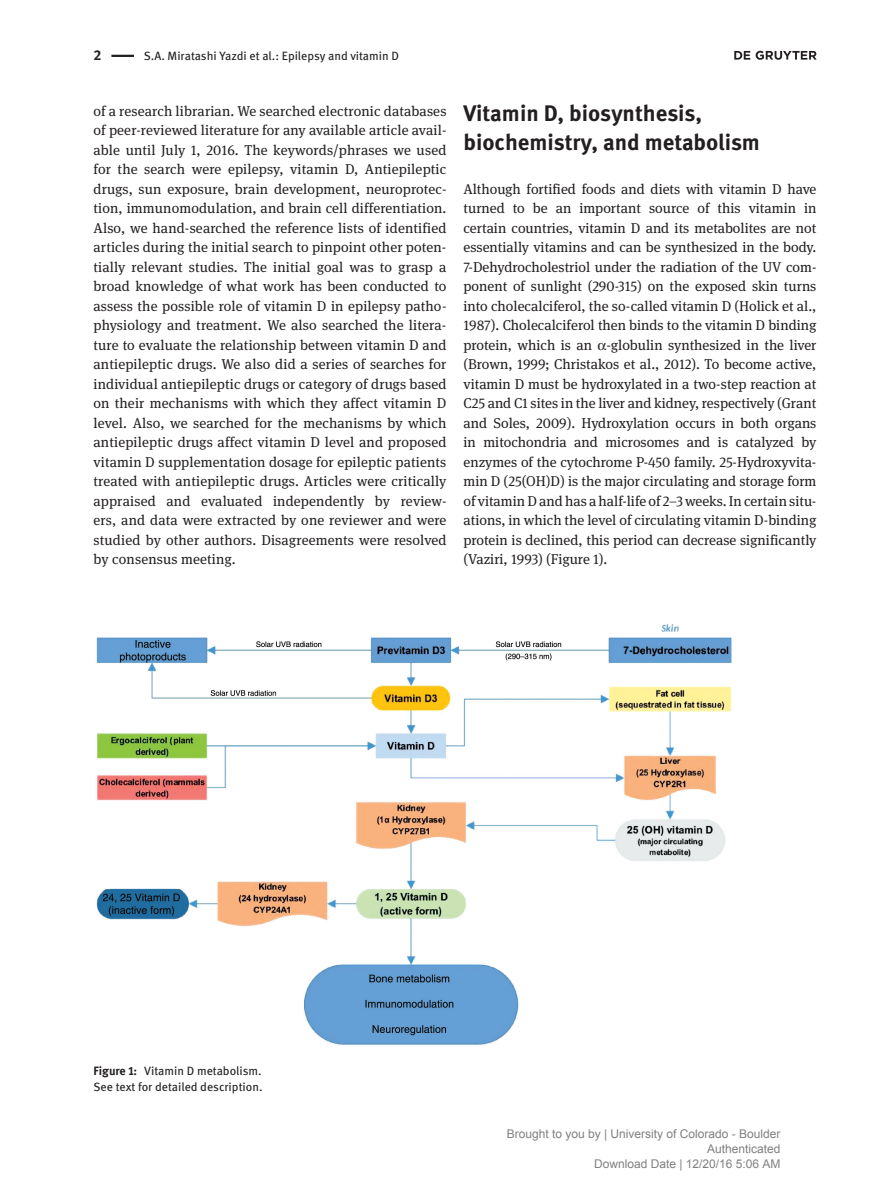
<style>
.page{position:relative;width:893px;height:1191px;background:#fff}
.page>*{position:absolute;margin:0;border:0;box-sizing:border-box;transform-origin:0 0}
.t1{font:700 22.5px/29.2px "DG Meta Science";color:#231f20}
.t2{font:14.25px/19.5px "DG Meta Serif Science";color:#231f20;text-align:justify}
.t3{font:700 14.25px "DG Meta Science";color:#231f20}
.t4{font:12px/16.5px "DG Meta Science";color:#231f20}
.t5{font:12px/15px "Arial";color:#808080;text-align:right}
.s1{font-weight:700}
</style>
<div class="page">
<hr style="left:111px;top:55px;width:23px;height:2px;background:#231f20">
<img style="left:96px;top:624px;width:635px;height:421px">
<svg style="left:734px;top:51px;width:83px;height:9px"></svg>
<p class="t3" style="left:94px;top:44px;width:10px">2</p>
<p class="t4" style="left:144px;top:47px;width:257px">S.A. Miratashi Yazdi et al.: Epilepsy and vitamin D</p>
<p class="t2" style="left:94px;top:101px;width:354px">of a research librarian. We searched electronic databases of peer-reviewed literature for any available article avail&shy;able until July 1, 2016. The keywords/phrases we used for the search were epilepsy, vitamin D, Antiepileptic drugs, sun exposure, brain development, neuroprotec&shy;tion, immunomodulation, and brain cell differentiation.<br>Also, we hand-searched the reference lists of identified articles during the initial search to pinpoint other poten&shy;tially relevant studies. The initial goal was to grasp a broad knowledge of what work has been conducted to assess the possible role of vitamin D in epilepsy patho&shy;physiology and treatment. We also searched the litera&shy;ture to evaluate the relationship between vitamin D and antiepileptic drugs. We also did a series of searches for individual antiepileptic drugs or category of drugs based on their mechanisms with which they affect vitamin D level. Also, we searched for the mechanisms by which antiepileptic drugs affect vitamin D level and proposed vitamin D supplementation dosage for epileptic patients treated with antiepileptic drugs. Articles were critically appraised and evaluated independently by review&shy;ers, and data were extracted by one reviewer and were studied by other authors. Disagreements were resolved by consensus meeting.</p>
<h1 class="t1" style="left:463px;top:98px;width:298px">Vitamin D, biosynthesis, biochemistry, and metabolism</h1>
<p class="t2" style="left:463px;top:179px;width:354px">Although fortified foods and diets with vitamin D have turned to be an important source of this vitamin in certain countries, vitamin D and its metabolites are not essentially vitamins and can be synthesized in the body.<br>7-Dehydrocholestriol under the radiation of the UV com&shy;ponent of sunlight (290-315) on the exposed skin turns into cholecalciferol, the so-called vitamin D (Holick et al., 1987). Cholecalciferol then binds to the vitamin D binding protein, which is an -globulin synthesized in the liver (Brown, 1999; Christakos et al., 2012). To become active, vitamin D must be hydroxylated in a two-step reaction at C25 and C1 sites in the liver and kidney, respectively (Grant and Soles, 2009). Hydroxylation occurs in both organs in mitochondria and microsomes and is catalyzed by enzymes of the cytochrome P-450 family. 25-Hydroxyvita&shy;min D (25(OH)D) is the major circulating and storage form of vitamin D and has a half-life of 2–3 weeks. In certain situ&shy;ations, in which the level of circulating vitamin D-binding protein is declined, this period can decrease significantly (Vaziri, 1993) (Figure 1).</p>
<p class="t4" style="left:94px;top:1061px;width:171px"><span class="s1">Figure 1:</span> Vitamin D metabolism.<br>See text for detailed description.</p>
<p class="t5" style="left:507px;top:1127px;width:275px">Brought to you by | University of Colorado - Boulder<br>Authenticated<br>Download Date | 12/20/16 5:06 AM</p>
</div>
